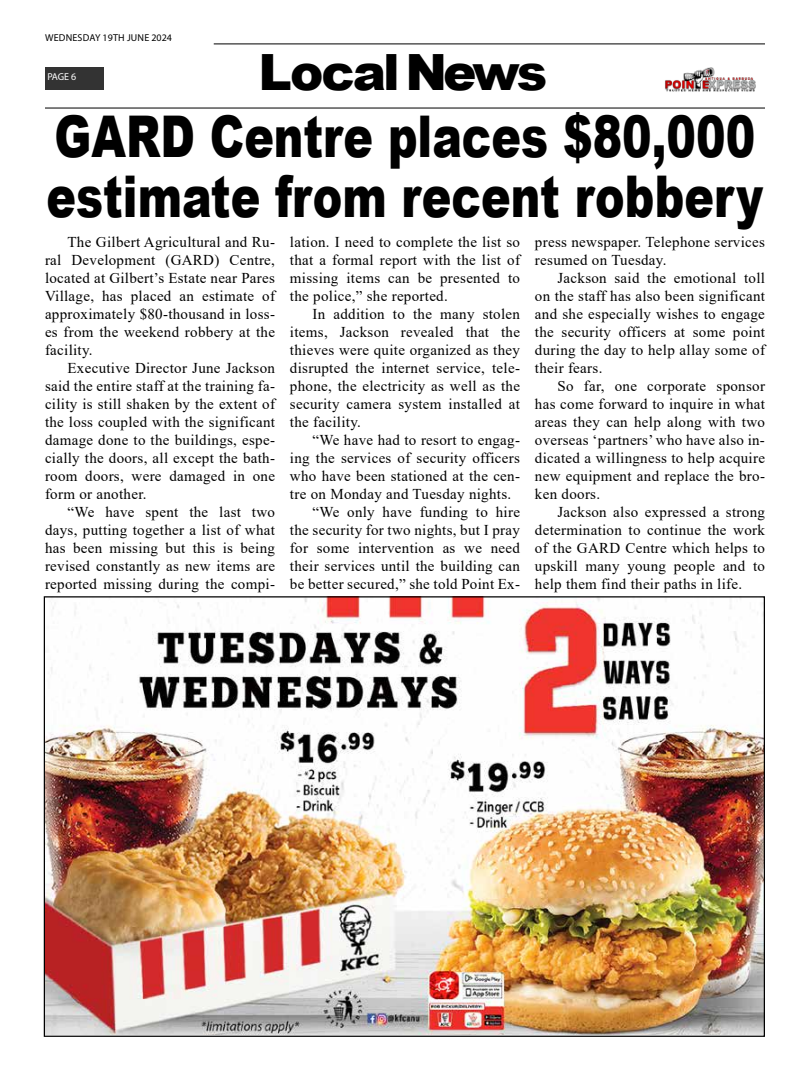
<style>
.page{position:relative;width:810px;height:1080px;background:#fff}
.page>*{position:absolute;margin:0;border:0;box-sizing:border-box;transform-origin:0 0}
.t1{font:900 57.5px/60px "Arial";color:#000;scale:.77 1}
.t2{font:900 50px "Arial";letter-spacing:-.06em;color:#000}
.t3{font:15px/18px "Times New Roman";letter-spacing:.02em;color:#000;text-align:justify}
.t4{font:10px "Myriad Pro";letter-spacing:.02em;color:#000}
.t5{font:10px "Myriad Pro";color:#fff}
</style>
<div class="page">
<hr style="left:214px;top:43px;width:551px;height:2px;background:#333">
<div style="left:45px;top:67px;width:58px;height:22px;background:#333"></div>
<img style="left:665px;top:67px;width:91px;height:25px">
<hr style="left:45px;top:107px;width:720px;height:2px;background:#333">
<img style="left:46px;top:598px;width:717px;height:437px">
<p class="t4" style="left:45px;top:31px;width:128px">WEDNESDAY 19TH JUNE 2024</p>
<p class="t5" style="left:47px;top:71px;width:31px">PAGE 6</p>
<h2 class="t2" style="left:259px;top:36px;width:290px">Local News</h2>
<h1 class="t1" style="left:47px;top:105px;width:932px">GARD Centre places $80,000 estimate from recent robbery</h1>
<p class="t3" style="left:45px;top:233px;width:232px;text-indent:22px">The Gilbert Agricultural and Ru&shy;ral Development (GARD) Centre, located at Gilbert’s Estate near Pares Village, has placed an estimate of approximately $80-thousand in loss&shy;es from the weekend robbery at the facility.</p>
<p class="t3" style="left:45px;top:359px;width:232px;text-indent:22px">Executive Director June Jackson said the entire staff at the training fa&shy;cility is still shaken by the extent of the loss coupled with the significant damage done to the buildings, espe&shy;cially the doors, all except the bath&shy;room doors, were damaged in one form or another.</p>
<p class="t3" style="left:45px;top:503px;width:232px;text-indent:22px">“We have spent the last two days, putting together a list of what has been missing but this is being revised constantly as new items are reported missing during the compi-</p>
<p class="t3" style="left:290px;top:233px;width:232px">lation. I need to complete the list so that a formal report with the list of missing items can be presented to the police,” she reported.</p>
<p class="t3" style="left:290px;top:305px;width:232px;text-indent:22px">In addition to the many stolen items, Jackson revealed that the thieves were quite organized as they disrupted the internet service, tele&shy;phone, the electricity as well as the security camera system installed at the facility.</p>
<p class="t3" style="left:312px;top:431px;width:209px">“We have had to resort to engag-</p>
<p class="t3" style="left:290px;top:449px;width:232px">ing the services of security officers</p>
<p class="t3" style="left:290px;top:467px;width:232px">who have been stationed at the cen-</p>
<p class="t3" style="left:290px;top:485px;width:223px">tre on Monday and Tuesday nights.</p>
<p class="t3" style="left:312px;top:503px;width:209px">“We only have funding to hire</p>
<p class="t3" style="left:290px;top:521px;width:231px">the security for two nights, but I pray</p>
<p class="t3" style="left:290px;top:539px;width:232px">for some intervention as we need</p>
<p class="t3" style="left:290px;top:557px;width:232px">their services until the building can</p>
<p class="t3" style="left:290px;top:575px;width:232px">be better secured,” she told Point Ex-</p>
<p class="t3" style="left:535px;top:233px;width:232px">press newspaper. Telephone services resumed on Tuesday.</p>
<p class="t3" style="left:535px;top:269px;width:232px;text-indent:22px">Jackson said the emotional toll on the staff has also been significant and she especially wishes to engage the security officers at some point during the day to help allay some of their fears.</p>
<p class="t3" style="left:535px;top:377px;width:232px;text-indent:22px">So far, one corporate sponsor has come forward to inquire in what areas they can help along with two overseas ‘partners’ who have also in&shy;dicated a willingness to help acquire new equipment and replace the bro&shy;ken doors.</p>
<p class="t3" style="left:535px;top:503px;width:232px;text-indent:22px">Jackson also expressed a strong determination to continue the work of the GARD Centre which helps to upskill many young people and to help them find their paths in life.</p>
</div>
